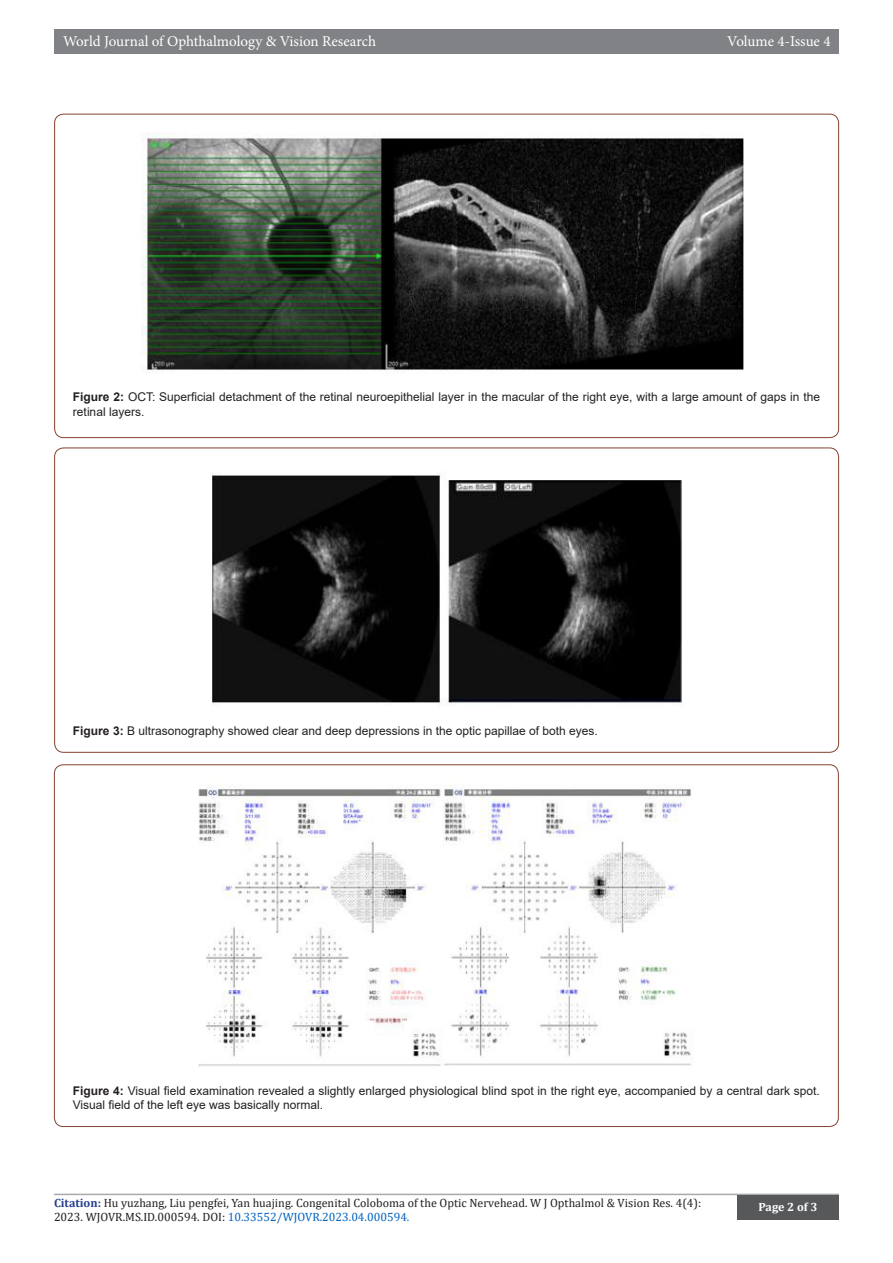
<style>
.page{position:relative;width:893px;height:1263px;background:#fff}
.page>*{position:absolute;margin:0;border:0;box-sizing:border-box;transform-origin:0 0}
.t1{font:15px "Minion Pro";letter-spacing:-.005em;color:#fff}
.t2{font:12px/14.4px "Arial";color:#231f20}
.t3{font:12px/14.4px "Cambria";color:#231f20}
.t4{font:700 12px "Cambria";color:#fff}
.s1{font-weight:700}
.s2{font-weight:700;color:#253f8e}
.s3{color:#0563c1}
</style>
<div class="page">
<div style="left:54px;top:29px;width:785px;height:25px;background:#808285"></div>
<hr style="left:54px;top:1194px;width:785px;height:1px;background:#a8a9ad">
<div style="left:737px;top:1195px;width:102px;height:24px;background:#57585a"></div>
<img style="left:141px;top:133px;width:603px;height:241px">
<img style="left:212px;top:473px;width:470px;height:232px">
<img style="left:198px;top:785px;width:493px;height:281px">
<p class="t1" style="left:63px;top:31px;width:315px">World Journal of Ophthalmology &amp; Vision Research</p>
<p class="t1" style="left:727px;top:31px;width:105px">Volume 4-Issue 4</p>
<p class="t2" style="left:73px;top:390px;width:748px"><span class="s1">Figure 2:</span> OCT: Superficial detachment of the retinal neuroepithelial layer in the macular of the right eye, with a large amount of gaps in the retinal layers.</p>
<p class="t2" style="left:73px;top:723px;width:526px"><span class="s1">Figure 3:</span> B ultrasonography showed clear and deep depressions in the optic papillae of both eyes.</p>
<p class="t2" style="left:73px;top:1083px;width:749px"><span class="s1">Figure 4:</span> Visual field examination revealed a slightly enlarged physiological blind spot in the right eye, accompanied by a central dark spot.<br>Visual field of the left eye was basically normal.</p>
<p class="t3" style="left:54px;top:1195px;width:649px"><span class="s2">Citation:</span> Hu yuzhang, Liu pengfei, Yan huajing. Congenital Coloboma of the Optic Nervehead. W J Opthalmol &amp; Vision Res. 4(4):<br>2023. WJOVR.MS.ID.000594. DOI: <span class="s3">10.33552/WJOVR.2023.04.000594.</span></p>
<p class="t4" style="left:758px;top:1198px;width:60px">Page 2 of 3</p>
</div>
